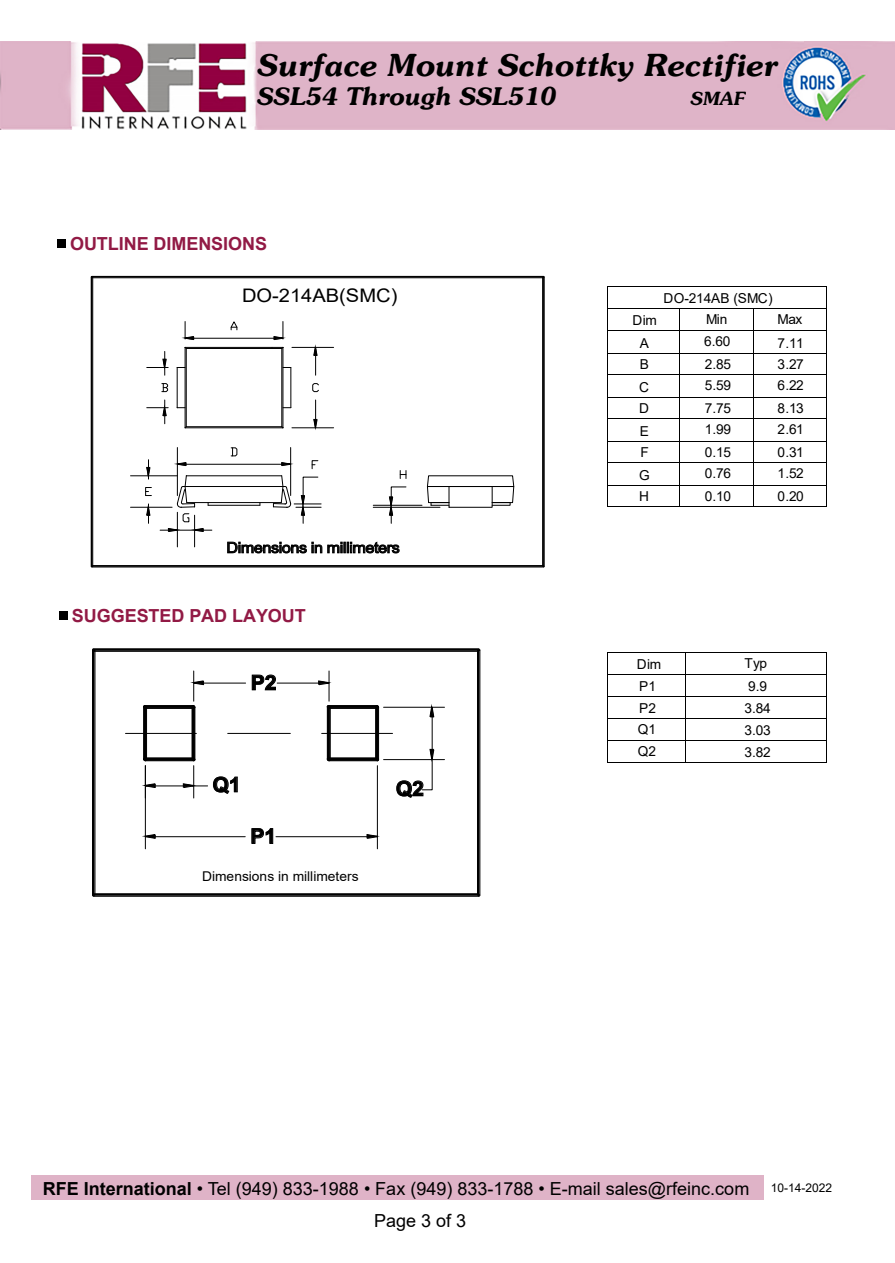
<style>
.page{position:relative;width:895px;height:1263px;background:#fff}
.page>*{position:absolute;margin:0;border:0;box-sizing:border-box;transform-origin:0 0}
.t1{font:italic 300 30px "Souvenir";color:#000}
.t2{font:italic 300 24px "Souvenir";color:#000}
.t3{font:700 20.55px "Arial";color:#000}
.t4{font:18.75px "Arial";color:#000;scale:1.08 1}
.t5{font:18px "Arial";color:#000}
.t6{font:700 18px "Arial";letter-spacing:-.005em;color:#921a45}
.t7{font:italic 300 18px "Souvenir";color:#000}
.t8{font:15px "Arial";letter-spacing:-.025em;color:#000;scale:1.08 1}
.t9{font:13.65px "Arial";letter-spacing:-.03em;color:#000}
.t10{font:13.65px "Arial";letter-spacing:.015em;color:#000}
.t11{font:13.5px "Arial";color:#000}
.t12{font:12px "Arial";color:#000}
.s1{font-weight:700}
</style>
<div class="page">
<hr style="left:607px;top:287px;width:219px;height:1px;background:#000">
<hr style="left:607px;top:308px;width:72px;height:1px;background:#000">
<hr style="left:680px;top:308px;width:72px;height:1px;background:#000">
<hr style="left:753px;top:308px;width:73px;height:1px;background:#000">
<hr style="left:607px;top:330px;width:72px;height:1px;background:#000">
<hr style="left:680px;top:330px;width:72px;height:1px;background:#000">
<hr style="left:753px;top:330px;width:73px;height:1px;background:#000">
<hr style="left:607px;top:353px;width:72px;height:1px;background:#000">
<hr style="left:680px;top:353px;width:72px;height:1px;background:#000">
<hr style="left:753px;top:353px;width:73px;height:1px;background:#000">
<hr style="left:607px;top:374px;width:72px;height:1px;background:#000">
<hr style="left:680px;top:374px;width:72px;height:1px;background:#000">
<hr style="left:753px;top:374px;width:73px;height:1px;background:#000">
<hr style="left:607px;top:397px;width:72px;height:1px;background:#000">
<hr style="left:680px;top:397px;width:72px;height:1px;background:#000">
<hr style="left:753px;top:397px;width:73px;height:1px;background:#000">
<hr style="left:607px;top:418px;width:72px;height:1px;background:#000">
<hr style="left:680px;top:418px;width:72px;height:1px;background:#000">
<hr style="left:753px;top:418px;width:73px;height:1px;background:#000">
<hr style="left:607px;top:441px;width:72px;height:1px;background:#000">
<hr style="left:680px;top:441px;width:72px;height:1px;background:#000">
<hr style="left:753px;top:441px;width:73px;height:1px;background:#000">
<hr style="left:607px;top:462px;width:72px;height:1px;background:#000">
<hr style="left:680px;top:462px;width:72px;height:1px;background:#000">
<hr style="left:753px;top:462px;width:73px;height:1px;background:#000">
<hr style="left:607px;top:485px;width:72px;height:1px;background:#000">
<hr style="left:680px;top:485px;width:72px;height:1px;background:#000">
<hr style="left:753px;top:485px;width:73px;height:1px;background:#000">
<hr style="left:607px;top:506px;width:72px;height:1px;background:#000">
<svg style="left:679px;top:308px;width:1px;height:199px"></svg>
<hr style="left:680px;top:506px;width:72px;height:1px;background:#000">
<hr style="left:753px;top:506px;width:73px;height:1px;background:#000">
<svg style="left:826px;top:287px;width:1px;height:220px"></svg>
<hr style="left:607px;top:652px;width:78px;height:1px;background:#000">
<hr style="left:685px;top:652px;width:141px;height:1px;background:#000">
<hr style="left:607px;top:674px;width:78px;height:1px;background:#000">
<hr style="left:685px;top:674px;width:141px;height:1px;background:#000">
<hr style="left:607px;top:696px;width:78px;height:1px;background:#000">
<hr style="left:685px;top:696px;width:141px;height:1px;background:#000">
<hr style="left:607px;top:718px;width:78px;height:1px;background:#000">
<hr style="left:685px;top:718px;width:141px;height:1px;background:#000">
<hr style="left:607px;top:740px;width:78px;height:1px;background:#000">
<hr style="left:685px;top:740px;width:141px;height:1px;background:#000">
<hr style="left:607px;top:762px;width:78px;height:1px;background:#000">
<svg style="left:685px;top:653px;width:1px;height:109px"></svg>
<hr style="left:685px;top:762px;width:141px;height:1px;background:#000">
<svg style="left:826px;top:652px;width:1px;height:111px"></svg>
<svg style="left:92px;top:648px;width:388px;height:248px"></svg>
<svg style="left:91px;top:276px;width:453px;height:291px"></svg>
<img style="left:1px;top:41px;width:892px;height:89px">
<div style="left:31px;top:1175px;width:732px;height:25px;background:#dfb3c7"></div>
<div style="left:57px;top:239px;width:8px;height:9px;background:#000"></div>
<div style="left:59px;top:612px;width:8px;height:8px;background:#000"></div>
<h1 class="t1" style="left:256px;top:46px;width:521px">Surface Mount Schottky Rectifier</h1>
<h2 class="t2" style="left:256px;top:81px;width:300px">SSL54 Through SSL510</h2>
<h3 class="t7" style="left:689px;top:87px;width:56px">SMAF</h3>
<h3 class="t6" style="left:70px;top:231px;width:198px">OUTLINE DIMENSIONS</h3>
<h3 class="t4" style="left:242px;top:283px;width:145px">DO-214AB(SMC)</h3>
<p class="t8" style="left:226px;top:537px;width:162px">Dimensions in millimeters</p>
<h3 class="t6" style="left:72px;top:603px;width:235px">SUGGESTED PAD LAYOUT</h3>
<h3 class="t3" style="left:251px;top:668px;width:27px">P2</h3>
<h3 class="t3" style="left:212px;top:770px;width:30px">Q1</h3>
<h3 class="t3" style="left:396px;top:774px;width:30px">Q2</h3>
<h3 class="t3" style="left:250px;top:822px;width:27px">P1</h3>
<p class="t11" style="left:202px;top:867px;width:158px">Dimensions in millimeters</p>
<p class="t10" style="left:663px;top:289px;width:110px">DO-214AB (SMC)</p>
<p class="t9" style="left:632px;top:311px;width:26px">Dim</p>
<p class="t9" style="left:706px;top:310px;width:23px">Min</p>
<p class="t9" style="left:777px;top:310px;width:26px">Max</p>
<p class="t9" style="left:639px;top:334px;width:11px">A</p>
<p class="t9" style="left:703px;top:332px;width:28px">6.60</p>
<p class="t9" style="left:777px;top:334px;width:28px">7.11</p>
<p class="t9" style="left:639px;top:355px;width:11px">B</p>
<p class="t9" style="left:704px;top:354px;width:28px">2.85</p>
<p class="t9" style="left:777px;top:354px;width:28px">3.27</p>
<p class="t9" style="left:639px;top:378px;width:11px">C</p>
<p class="t9" style="left:704px;top:376px;width:28px">5.59</p>
<p class="t9" style="left:777px;top:376px;width:28px">6.22</p>
<p class="t9" style="left:639px;top:399px;width:11px">D</p>
<p class="t9" style="left:704px;top:398px;width:28px">7.75</p>
<p class="t9" style="left:777px;top:398px;width:28px">8.13</p>
<p class="t9" style="left:639px;top:421px;width:11px">E</p>
<p class="t9" style="left:704px;top:420px;width:28px">1.99</p>
<p class="t9" style="left:777px;top:420px;width:28px">2.61</p>
<p class="t9" style="left:640px;top:443px;width:10px">F</p>
<p class="t9" style="left:704px;top:442px;width:28px">0.15</p>
<p class="t9" style="left:777px;top:442px;width:28px">0.31</p>
<p class="t9" style="left:639px;top:465px;width:12px">G</p>
<p class="t9" style="left:704px;top:464px;width:28px">0.76</p>
<p class="t9" style="left:777px;top:464px;width:28px">1.52</p>
<p class="t9" style="left:639px;top:487px;width:11px">H</p>
<p class="t9" style="left:704px;top:486px;width:28px">0.10</p>
<p class="t9" style="left:777px;top:486px;width:28px">0.20</p>
<p class="t9" style="left:636px;top:655px;width:26px">Dim</p>
<p class="t9" style="left:744px;top:653px;width:24px">Typ</p>
<p class="t9" style="left:639px;top:677px;width:18px">P1</p>
<p class="t9" style="left:747px;top:677px;width:21px">9.9</p>
<p class="t9" style="left:639px;top:699px;width:18px">P2</p>
<p class="t9" style="left:744px;top:699px;width:28px">3.84</p>
<p class="t9" style="left:637px;top:720px;width:20px">Q1</p>
<p class="t9" style="left:744px;top:721px;width:28px">3.03</p>
<p class="t9" style="left:637px;top:742px;width:20px">Q2</p>
<p class="t9" style="left:744px;top:743px;width:28px">3.82</p>
<h3 class="t5" style="left:43px;top:1176px;width:708px"><span class="s1">RFE International</span> • Tel (949) 833-1988 • Fax (949) 833-1788 • E-mail sales@rfeinc.com</h3>
<h3 class="t5" style="left:374px;top:1208px;width:94px">Page 3 of 3</h3>
<p class="t12" style="left:770px;top:1180px;width:63px">10-14-2022</p>
</div>
